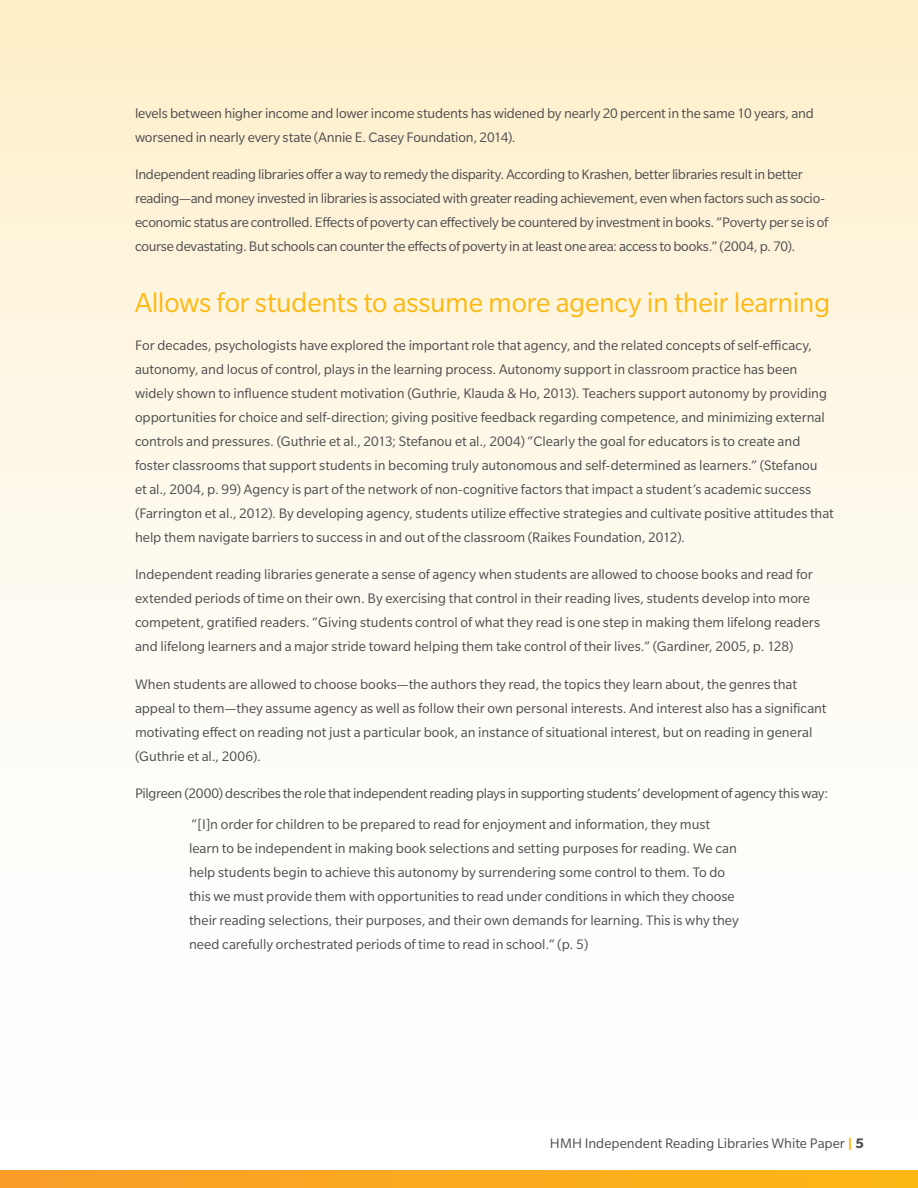
<style>
.page{position:relative;width:918px;height:1188px;background:#fff}
.page>*{position:absolute;margin:0;border:0;box-sizing:border-box;transform-origin:0 0}
.t1{font:30px "Slate Pro";letter-spacing:-.01em;color:#fdb913}
.t2{font:15px/24px "Slate Pro";color:#4d4d4f}
.t3{font:15px/24px "Slate Pro";letter-spacing:-.02em;color:#4d4d4f}
.s1{font-weight:700;color:#fdb913}
.s2{font-weight:700}
</style>
<div class="page">
<div style="left:0;top:0;width:918px;height:1188px;background:linear-gradient(to bottom,#fef1d0,#feffff)"></div>
<div style="left:0;top:1171px;width:918px;height:17px;background:linear-gradient(to right,#f99d29,#fdb815)"></div>
<p class="t2" style="left:135px;top:101px;width:680px">levels between higher income and lower income students has widened by nearly 20 percent in the same 10 years, and worsened in nearly every state (Annie E. Casey Foundation, 2014).</p>
<p class="t3" style="left:135px;top:163px;width:695px">Independent reading libraries offer a way to remedy the disparity. According to Krashen, better libraries result in better reading—and money invested in libraries is associated with greater reading achievement, even when factors such as socio&shy;economic status are controlled. Effects of poverty can effectively be countered by investment in books. “Poverty per se is of course devastating. But schools can counter the effects of poverty in at least one area: access to books.” (2004, p. 70).</p>
<h1 class="t1" style="left:135px;top:287px;width:697px">Allows for students to assume more agency in their learning</h1>
<p class="t2" style="left:135px;top:333px;width:700px">For decades, psychologists have explored the important role that agency, and the related concepts of self-efficacy, autonomy, and locus of control, plays in the learning process. Autonomy support in classroom practice has been widely shown to influence student motivation (Guthrie, Klauda &amp; Ho, 2013). Teachers support autonomy by providing opportunities for choice and self-direction; giving positive feedback regarding competence, and minimizing external controls and pressures. (Guthrie et al., 2013; Stefanou et al., 2004) “Clearly the goal for educators is to create and foster classrooms that support students in becoming truly autonomous and self-determined as learners.” (Stefanou<br>et al., 2004, p. 99) Agency is part of the network of non-cognitive factors that impact a student’s academic success (Farrington et al., 2012). By developing agency, students utilize effective strategies and cultivate positive attitudes that help them navigate barriers to success in and out of the classroom (Raikes Foundation, 2012).</p>
<p class="t2" style="left:135px;top:562px;width:687px">Independent reading libraries generate a sense of agency when students are allowed to choose books and read for extended periods of time on their own. By exercising that control in their reading lives, students develop into more competent, gratified readers. “Giving students control of what they read is one step in making them lifelong readers and lifelong learners and a major stride toward helping them take control of their lives.” (Gardiner, 2005, p. 128)</p>
<p class="t2" style="left:135px;top:672px;width:693px">When students are allowed to choose books—the authors they read, the topics they learn about, the genres that appeal to them—they assume agency as well as follow their own personal interests. And interest also has a significant motivating effect on reading not just a particular book, an instance of situational interest, but on reading in general (Guthrie et al., 2006).</p>
<p class="t2" style="left:192px;top:778px;width:638px;line-height:30.8px;text-indent:-57px">Pilgreen (2000) describes the role that independent reading plays in supporting students’ development of agency this way: “[I]n order for children to be prepared to read for enjoyment and information, they must</p>
<p class="t2" style="left:189px;top:836px;width:551px">learn to be independent in making book selections and setting purposes for reading. We can help students begin to achieve this autonomy by surrendering some control to them. To do this we must provide them with opportunities to read under conditions in which they choose their reading selections, their purposes, and their own demands for learning. This is why they need carefully orchestrated periods of time to read in school.” (p. 5)</p>
<p class="t2" style="left:550px;top:1131px;width:316px">HMH Independent Reading Libraries White Paper <span class="s1">|</span> <span class="s2">5</span></p>
</div>
